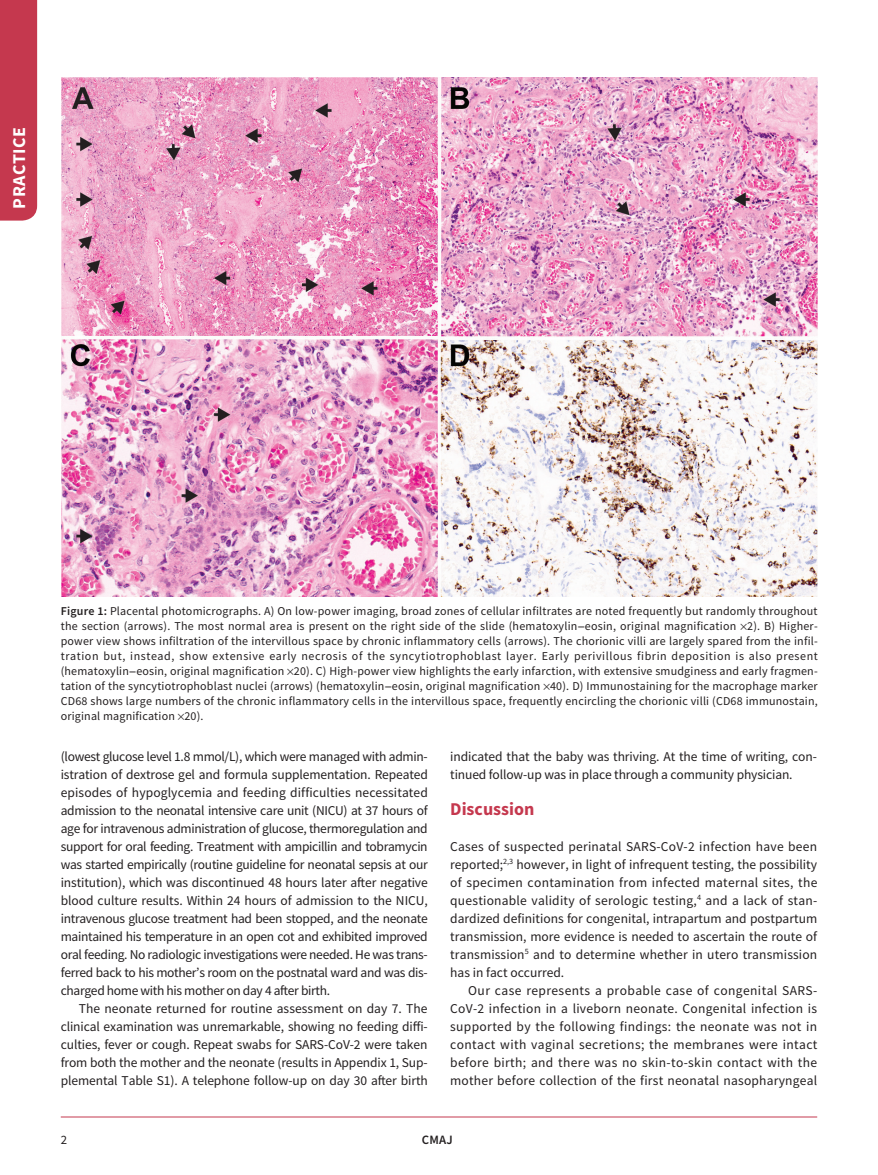
<style>
.page{position:relative;width:878px;height:1175px;background:#fff}
.page>*{position:absolute;margin:0;border:0;box-sizing:border-box;transform-origin:0 0}
.t1{font:700 18px "Source Sans Pro";color:#c5384e}
.t2{font:700 18px "Source Sans Pro";letter-spacing:.025em;color:#fff}
.t3{font:13.5px/18px "Source Sans Pro";letter-spacing:-.005em;color:#231f20;text-align:justify}
.t4{font:600 12.75px "Source Sans Pro";color:#231f20}
.t5{font:12.75px "Source Sans Pro";color:#231f20}
.t6{font:12px/15px "Source Sans Pro";letter-spacing:.015em;color:#231f20;text-align:justify}
.s1{font-weight:600}
.s2{font-family:"Helvetica LT Std"}
</style>
<div class="page">
<hr style="left:61px;top:1116px;width:756px;height:1px;background:#c5384e">
<div style="left:0;top:0;width:37px;height:220px;background:#c5384e"></div>
<img style="left:61px;top:78px;width:756px;height:519px">
<h1 class="t2" style="left:7px;top:208px;width:83px;rotate:-90deg">PRACTICE</h1>
<p class="t6" style="left:61px;top:604px;width:758px"><span class="s1">Figure 1:</span> Placental photomicrographs. A) On low-power imaging, broad zones of cellular infiltrates are noted frequently but randomly throughout the section (arrows). The most normal area is present on the right side of the slide (hematoxylin<span class="s2">−</span>eosin, original magnification 2). B) Higher&shy;power view shows infiltration of the intervillous space by chronic inflammatory cells (arrows). The chorionic villi are largely spared from the infil&shy;tration but, instead, show extensive early necrosis of the syncytiotrophoblast layer. Early perivillous fibrin deposition is also present (hematoxylin<span class="s2">−</span>eosin, original magnification 20). C) High-power view highlights the early infarction, with extensive smudginess and early fragmen&shy;tation of the syncytiotrophoblast nuclei (arrows) (hematoxylin<span class="s2">−</span>eosin, original magnification 40). D) Immunostaining for the macrophage marker CD68 shows large numbers of the chronic inflammatory cells in the intervillous space, frequently encircling the chorionic villi (CD68 immunostain, original magnification 20).</p>
<p class="t3" style="left:61px;top:747px;width:368px">(lowest glucose level 1.8 mmol/L), which were managed with admin&shy;istration of dextrose gel and formula supplementation. Repeated episodes of hypoglycemia and feeding difficulties necessitated admission to the neonatal intensive care unit (NICU) at 37 hours of age for intravenous administration of glucose, thermoregulation and support for oral feeding. Treatment with ampicillin and tobramycin was started empirically (routine guideline for neonatal sepsis at our institution), which was discontinued 48 hours later after negative blood culture results. Within 24 hours of admission to the NICU, intravenous glucose treatment had been stopped, and the neonate maintained his temperature in an open cot and exhibited improved oral feeding. No radiologic investigations were needed. He was trans&shy;ferred back to his mother’s room on the postnatal ward and was dis&shy;charged home with his mother on day 4 after birth.</p>
<p class="t3" style="left:61px;top:999px;width:368px;text-indent:18px">The neonate returned for routine assessment on day 7. The clinical examination was unremarkable, showing no feeding diffi&shy;culties, fever or cough. Repeat swabs for SARS-CoV-2 were taken from both the mother and the neonate (results in Appendix 1, Sup&shy;plemental Table S1). A telephone follow-up on day 30 after birth</p>
<p class="t3" style="left:450px;top:747px;width:367px">indicated that the baby was thriving. At the time of writing, con&shy;tinued follow-up was in place through a community physician.</p>
<h1 class="t1" style="left:450px;top:796px;width:86px">Discussion</h1>
<p class="t3" style="left:450px;top:837px;width:368px">Cases of suspected perinatal SARS-CoV-2 infection have been reported;<sup>2,3</sup> however, in light of infrequent testing, the possibility of specimen contamination from infected maternal sites, the questionable validity of serologic testing,<sup>4</sup> and a lack of stan&shy;dardized definitions for congenital, intrapartum and postpartum transmission, more evidence is needed to ascertain the route of transmission<sup>5</sup> and to determine whether in utero transmission has in fact occurred.</p>
<p class="t3" style="left:450px;top:981px;width:369px;text-indent:18px">Our case represents a probable case of congenital SARS-CoV-2 infection in a liveborn neonate. Congenital infection is supported by the following findings: the neonate was not in contact with vaginal secretions; the membranes were intact before birth; and there was no skin-to-skin contact with the mother before collection of the first neonatal nasopharyngeal</p>
<p class="t5" style="left:61px;top:1132px;width:8px">2</p>
<p class="t4" style="left:421px;top:1131px;width:33px">CMAJ</p>
</div>
